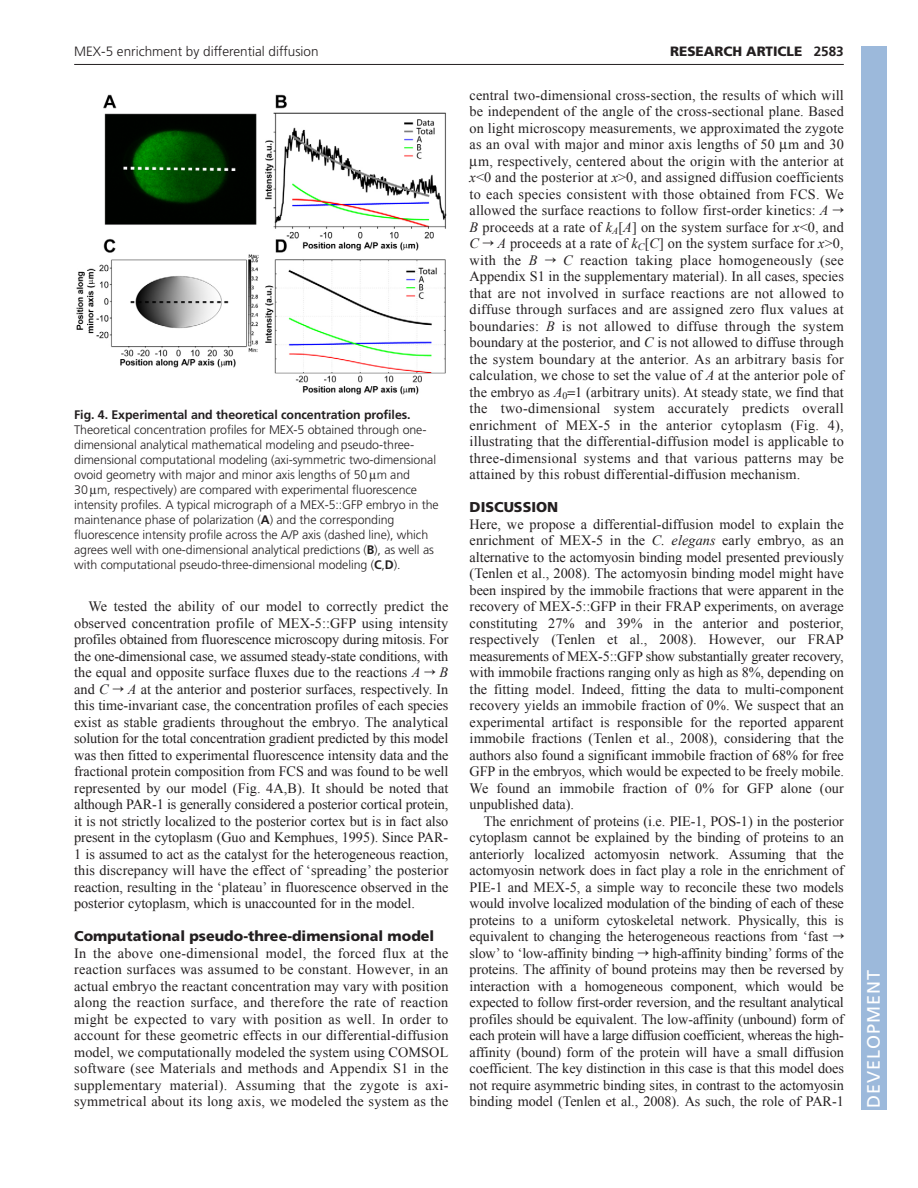
<style>
.page{position:relative;width:918px;height:1188px;background:#fff}
.page>*{position:absolute;margin:0;border:0;box-sizing:border-box;transform-origin:0 0}
.t1{font:18px "Frutiger LT Std";letter-spacing:.055em;color:#fff}
.t2{font:14.25px/16.5px "Times New Roman";letter-spacing:.01em;color:#231f20;text-align:justify}
.t3{font:900 14.25px "Frutiger LT Std";color:#231f20}
.t4{font:300 13.5px "Frutiger LT Std";color:#231f20}
.t5{font:900 13.5px "Frutiger LT Std";color:#231f20}
.t6{font:300 12.3px/15px "Frutiger LT Std";letter-spacing:-.005em;color:#231f20}
.t7{font:700 12.3px "Frutiger LT Std";letter-spacing:-.005em;color:#231f20}
.s1{font-weight:700}
.s2{font-style:italic}
.s3{font-family:"Math Technical P02"}
</style>
<div class="page">
<hr style="left:74px;top:64px;width:770px;height:1px;background:#231f20">
<img style="left:76px;top:94px;width:371px;height:301px">
<div style="left:861px;top:46px;width:25px;height:1064px;background:#9cb9db"></div>
<p class="t4" style="left:74px;top:46px;width:246px">MEX-5 enrichment by differential diffusion</p>
<p class="t5" style="left:670px;top:44px;width:175px">RESEARCH ARTICLE <span class="s1">2583</span></p>
<p class="t7" style="left:74px;top:410px;width:338px">Fig. 4. Experimental and theoretical concentration profiles.</p>
<p class="t6" style="left:74px;top:423px;width:366px">Theoretical concentration profiles for MEX-5 obtained through one&shy;dimensional analytical mathematical modeling and pseudo-three&shy;dimensional computational modeling (axi-symmetric two-dimensional ovoid geometry with major and minor axis lengths of 50 m and<br>30 m, respectively) are compared with experimental fluorescence intensity profiles. A typical micrograph of a MEX-5::GFP embryo in the maintenance phase of polarization (<span class="s1">A</span>) and the corresponding fluorescence intensity profile across the A/P axis (dashed line), which agrees well with one-dimensional analytical predictions (<span class="s1">B</span>), as well as with computational pseudo-three-dimensional modeling (<span class="s1">C</span>,<span class="s1">D</span>).</p>
<p class="t2" style="left:74px;top:598px;width:376px;text-indent:14px">We tested the ability of our model to correctly predict the observed concentration profile of MEX-5::GFP using intensity profiles obtained from fluorescence microscopy during mitosis. For the one-dimensional case, we assumed steady-state conditions, with the equal and opposite surface fluxes due to the reactions <span class="s2">A</span> <span class="s3">r</span> <span class="s2">B </span>and <span class="s2">C</span> <span class="s3">r</span> <span class="s2">A</span> at the anterior and posterior surfaces, respectively. In this time-invariant case, the concentration profiles of each species exist as stable gradients throughout the embryo. The analytical solution for the total concentration gradient predicted by this model was then fitted to experimental fluorescence intensity data and the fractional protein composition from FCS and was found to be well represented by our model (Fig. 4A,B). It should be noted that although PAR-1 is generally considered a posterior cortical protein, it is not strictly localized to the posterior cortex but is in fact also present in the cytoplasm (Guo and Kemphues, 1995). Since PAR-1 is assumed to act as the catalyst for the heterogeneous reaction, this discrepancy will have the effect of ‘spreading’ the posterior reaction, resulting in the ‘plateau’ in fluorescence observed in the posterior cytoplasm, which is unaccounted for in the model.</p>
<p class="t3" style="left:74px;top:928px;width:362px">Computational pseudo-three-dimensional model</p>
<p class="t2" style="left:74px;top:945px;width:376px">In the above one-dimensional model, the forced flux at the reaction surfaces was assumed to be constant. However, in an actual embryo the reactant concentration may vary with position along the reaction surface, and therefore the rate of reaction might be expected to vary with position as well. In order to account for these geometric effects in our differential-diffusion model, we computationally modeled the system using COMSOL software (see Materials and methods and Appendix S1 in the supplementary material). Assuming that the zygote is axi&shy;symmetrical about its long axis, we modeled the system as the</p>
<p class="t2" style="left:470px;top:87px;width:376px">central two-dimensional cross-section, the results of which will</p>
<p class="t2" style="left:470px;top:103px;width:376px">be independent of the angle of the cross-sectional plane. Based</p>
<p class="t2" style="left:470px;top:120px;width:376px">on light microscopy measurements, we approximated the zygote</p>
<p class="t2" style="left:470px;top:136px;width:376px">as an oval with major and minor axis lengths of 50 m and 30</p>
<p class="t2" style="left:478px;top:153px;width:367px">m, respectively, centered about the origin with the anterior at</p>
<p class="t2" style="left:470px;top:169px;width:376px"><span class="s2">x</span>&lt;0 and the posterior at <span class="s2">x</span>&gt;0, and assigned diffusion coefficients</p>
<p class="t2" style="left:470px;top:186px;width:376px">to each species consistent with those obtained from FCS. We</p>
<p class="t2" style="left:470px;top:202px;width:376px">allowed the surface reactions to follow first-order kinetics: <span class="s2">A</span> <span class="s3">r</span></p>
<p class="t2" style="left:470px;top:219px;width:376px"><span class="s2">B</span> proceeds at a rate of <span class="s2">k</span><sub>A</sub>[<span class="s2">A</span>] on the system surface for <span class="s2">x</span>&lt;0, and</p>
<p class="t2" style="left:470px;top:235px;width:376px"><span class="s2">C</span> <span class="s3">r</span> <span class="s2">A</span> proceeds at a rate of <span class="s2">k</span><sub>C</sub>[<span class="s2">C</span>] on the system surface for <span class="s2">x</span>&gt;0,</p>
<p class="t2" style="left:470px;top:252px;width:376px">with the <span class="s2">B</span> <span class="s3">r</span> <span class="s2">C</span> reaction taking place homogeneously (see</p>
<p class="t2" style="left:470px;top:268px;width:376px">Appendix S1 in the supplementary material). In all cases, species</p>
<p class="t2" style="left:470px;top:285px;width:376px">that are not involved in surface reactions are not allowed to</p>
<p class="t2" style="left:470px;top:301px;width:376px">diffuse through surfaces and are assigned zero flux values at</p>
<p class="t2" style="left:470px;top:318px;width:376px">boundaries: <span class="s2">B</span> is not allowed to diffuse through the system</p>
<p class="t2" style="left:470px;top:334px;width:376px">boundary at the posterior, and <span class="s2">C</span> is not allowed to diffuse through</p>
<p class="t2" style="left:470px;top:351px;width:376px">the system boundary at the anterior. As an arbitrary basis for</p>
<p class="t2" style="left:470px;top:367px;width:376px">calculation, we chose to set the value of <span class="s2">A</span> at the anterior pole of</p>
<p class="t2" style="left:470px;top:384px;width:376px">the embryo as <span class="s2">A</span><sub>0</sub> 1 (arbitrary units). At steady state, we find that</p>
<p class="t2" style="left:470px;top:400px;width:376px">the two-dimensional system accurately predicts overall</p>
<p class="t2" style="left:470px;top:417px;width:376px">enrichment of MEX-5 in the anterior cytoplasm (Fig. 4),</p>
<p class="t2" style="left:470px;top:433px;width:376px">illustrating that the differential-diffusion model is applicable to</p>
<p class="t2" style="left:470px;top:450px;width:376px">three-dimensional systems and that various patterns may be</p>
<p class="t2" style="left:470px;top:466px;width:332px">attained by this robust differential-diffusion mechanism.</p>
<p class="t3" style="left:470px;top:499px;width:90px">DISCUSSION</p>
<p class="t2" style="left:470px;top:516px;width:376px">Here, we propose a differential-diffusion model to explain the enrichment of MEX-5 in the <span class="s2">C. elegans</span> early embryo, as an alternative to the actomyosin binding model presented previously (Tenlen et al., 2008). The actomyosin binding model might have been inspired by the immobile fractions that were apparent in the recovery of MEX-5::GFP in their FRAP experiments, on average constituting 27% and 39% in the anterior and posterior, respectively (Tenlen et al., 2008). However, our FRAP measurements of MEX-5::GFP show substantially greater recovery, with immobile fractions ranging only as high as 8%, depending on the fitting model. Indeed, fitting the data to multi-component recovery yields an immobile fraction of 0%. We suspect that an experimental artifact is responsible for the reported apparent immobile fractions (Tenlen et al., 2008), considering that the authors also found a significant immobile fraction of 68% for free GFP in the embryos, which would be expected to be freely mobile.<br>We found an immobile fraction of 0% for GFP alone (our unpublished data).</p>
<p class="t2" style="left:470px;top:813px;width:376px;text-indent:14px">The enrichment of proteins (i.e. PIE-1, POS-1) in the posterior cytoplasm cannot be explained by the binding of proteins to an anteriorly localized actomyosin network. Assuming that the actomyosin network does in fact play a role in the enrichment of PIE-1 and MEX-5, a simple way to reconcile these two models would involve localized modulation of the binding of each of these proteins to a uniform cytoskeletal network. Physically, this is equivalent to changing the heterogeneous reactions from ‘fast <span class="s3">r </span>slow’ to ‘low-affinity binding <span class="s3">r</span> high-affinity binding’ forms of the proteins. The affinity of bound proteins may then be reversed by interaction with a homogeneous component, which would be expected to follow first-order reversion, and the resultant analytical profiles should be equivalent. The low-affinity (unbound) form of each protein will have a large diffusion coefficient, whereas the high&shy;affinity (bound) form of the protein will have a small diffusion coefficient. The key distinction in this case is that this model does not require asymmetric binding sites, in contrast to the actomyosin binding model (Tenlen et al., 2008). As such, the role of PAR-1</p>
<p class="t1" style="left:863px;top:1108px;width:140px;rotate:-90deg">DEVELOPMENT</p>
</div>
